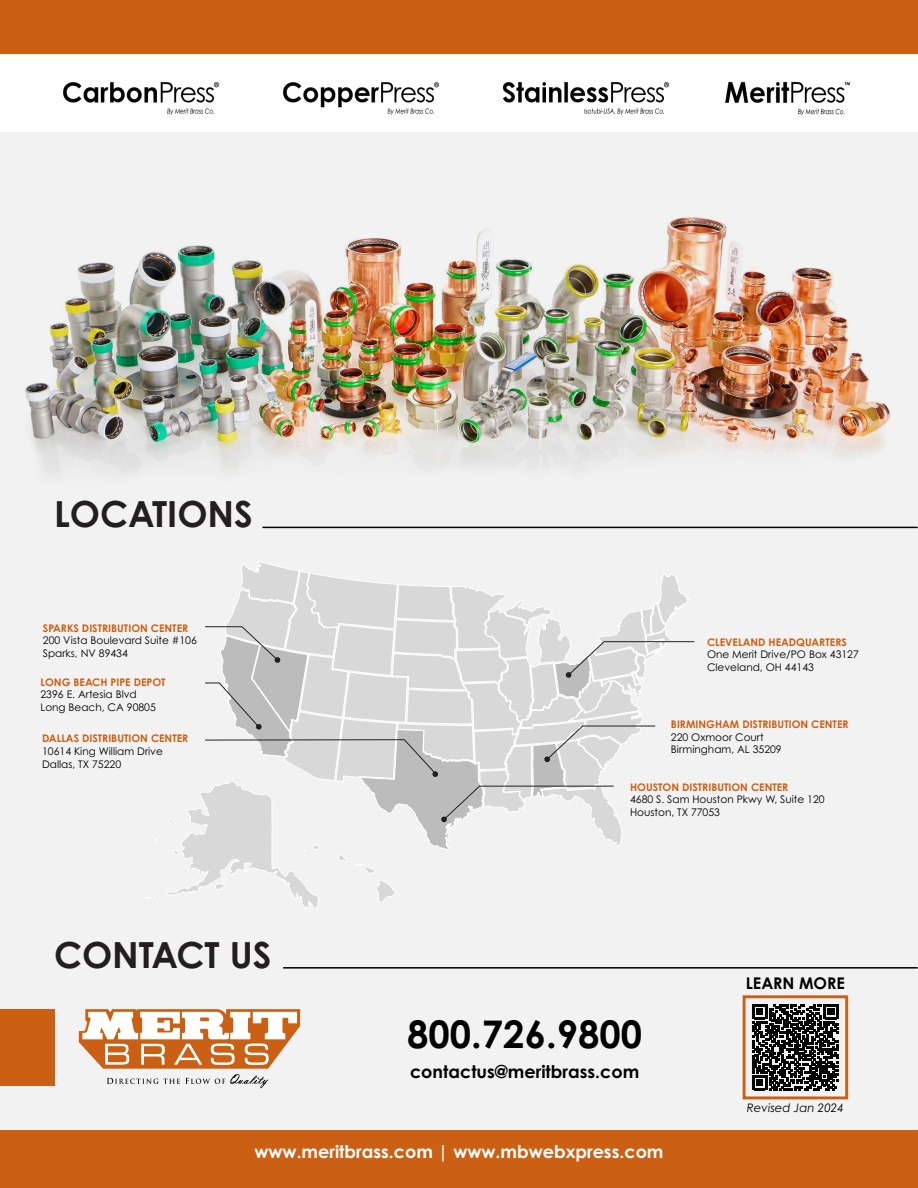
<style>
.page{position:relative;width:918px;height:1188px;background:#fff}
.page>*{position:absolute;margin:0;border:0;box-sizing:border-box;transform-origin:0 0}
.t1{font:700 38.1px "Century Gothic Pro";color:#000}
.t2{font:700 36px "Century Gothic Pro";color:#231f20}
.t3{font:700 17.55px "Century Gothic Pro";color:#fff}
.t4{font:700 17.55px "Century Gothic Pro";color:#000}
.t5{font:700 16.2px "Century Gothic Pro";color:#000}
.t6{font:italic 11.7px "Century Gothic Pro";color:#000}
.t7{font:10.5px/12.6px "Century Gothic Pro";color:#000}
.t8{font:700 10.5px "Century Gothic Pro";color:#cb6015}
</style>
<div class="page">
<div style="left:0;top:133px;width:918px;height:1055px;background:#f2f2f2"></div>
<hr style="left:262px;top:527px;width:656px;height:1px;background:#000">
<hr style="left:283px;top:967px;width:635px;height:2px;background:#000">
<svg style="left:167px;top:561px;width:528px;height:349px"></svg>
<img style="left:25px;top:217px;width:865px;height:257px">
<div style="left:0;top:0;width:918px;height:54px;background:#cb6015"></div>
<img style="left:63px;top:82px;width:157px;height:33px">
<img style="left:282px;top:82px;width:158px;height:33px">
<img style="left:502px;top:82px;width:168px;height:33px">
<img style="left:725px;top:81px;width:125px;height:35px">
<div style="left:0;top:1131px;width:918px;height:57px;background:#cb6015"></div>
<div style="left:0;top:1009px;width:54px;height:77px;background:#cb6015"></div>
<svg style="left:752px;top:1004px;width:86px;height:86px"></svg>
<div style="left:743px;top:995px;width:105px;height:104px;border:3px solid #cb6015"></div>
<svg style="left:79px;top:1009px;width:221px;height:79px"></svg>
<h2 class="t2" style="left:54px;top:492px;width:200px">LOCATIONS</h2>
<p class="t8" style="left:43px;top:621px;width:147px">SPARKS DISTRIBUTION CENTER</p>
<p class="t7" style="left:43px;top:634px;width:156px">200 Vista Boulevard Suite #106<br>Sparks, NV 89434</p>
<p class="t8" style="left:41px;top:675px;width:127px">LONG BEACH PIPE DEPOT</p>
<p class="t7" style="left:41px;top:688px;width:117px">2396 E. Artesia Blvd<br>Long Beach, CA 90805</p>
<p class="t8" style="left:42px;top:732px;width:148px">DALLAS DISTRIBUTION CENTER</p>
<p class="t7" style="left:42px;top:745px;width:122px">10614 King William Drive<br>Dallas, TX 75220</p>
<h2 class="t2" style="left:54px;top:932px;width:219px">CONTACT US</h2>
<p class="t8" style="left:707px;top:635px;width:141px">CLEVELAND HEADQUARTERS</p>
<p class="t7" style="left:707px;top:648px;width:153px">One Merit Drive/PO Box 43127<br>Cleveland, OH 44143</p>
<p class="t8" style="left:671px;top:718px;width:179px">BIRMINGHAM DISTRIBUTION CENTER</p>
<p class="t7" style="left:671px;top:731px;width:112px">220 Oxmoor Court<br>Birmingham, AL 35209</p>
<p class="t8" style="left:630px;top:781px;width:160px">HOUSTON DISTRIBUTION CENTER</p>
<p class="t7" style="left:630px;top:793px;width:196px">4680 S. Sam Houston Pkwy W, Suite 120<br>Houston, TX 77053</p>
<h1 class="t1" style="left:407px;top:1011px;width:237px">800.726.9800</h1>
<h3 class="t4" style="left:410px;top:1061px;width:231px">contactus@meritbrass.com</h3>
<h3 class="t5" style="left:746px;top:973px;width:101px">LEARN MORE</h3>
<p class="t6" style="left:747px;top:1101px;width:99px">Revised Jan 2024</p>
<h3 class="t3" style="left:254px;top:1141px;width:411px">www.meritbrass.com | www.mbwebxpress.com</h3>
</div>
